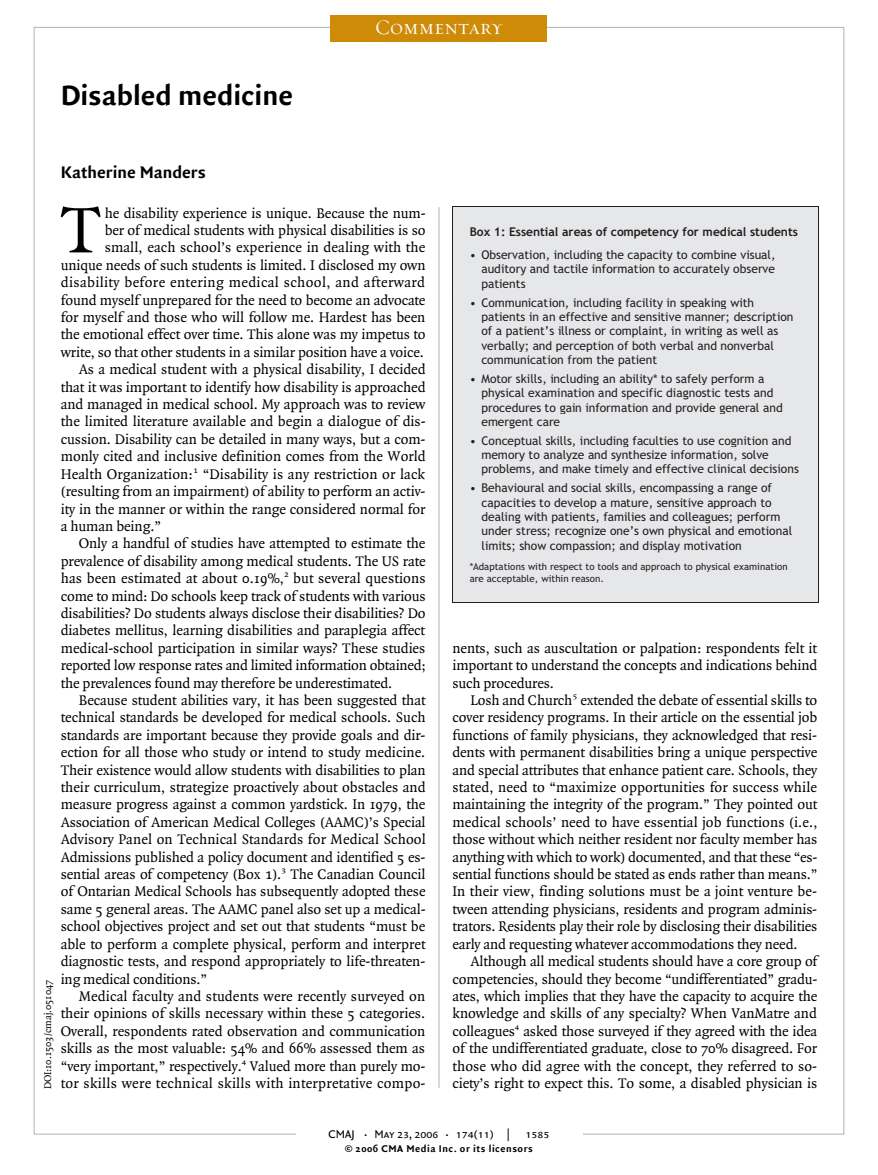
<style>
.page{position:relative;width:878px;height:1175px;background:#fff}
.page>*{position:absolute;margin:0;border:0;box-sizing:border-box;transform-origin:0 0}
.t1{font:70.35px "Quadraat";color:#000}
.t2{font:700 30px "Quadraat Sans";color:#000}
.t3{font:21px "Requiem Display HTF Small Caps";letter-spacing:.005em;color:#fff}
.t4{font:700 18px "Quadraat Sans";color:#000}
.t5{font:15px/17.4px "Quadraat";letter-spacing:-.005em;color:#000;text-align:justify}
.t6{font:15px "Quadraat";letter-spacing:.015em;color:#000}
.t7{font:15px "Quadraat";letter-spacing:.025em;color:#000}
.t8{font:12px/14.4px "Trebuchet MSPS";color:#231f20}
.t9{font:700 12px "Trebuchet MSPS";color:#231f20}
.t10{font:12px "Quadraat Sans Caps";color:#000}
.t11{font:700 10.5px "Quadraat Sans";letter-spacing:.05em;color:#000}
.t12{font:10.5px "Quadraat";color:#000}
.t13{font:9.75px/11.6px "Trebuchet MSPS";color:#231f20}
.s1{font-family:"Quadraat Small Caps"}
.s2{font-size:9px}
</style>
<div class="page">
<hr style="left:438px;top:207px;width:1px;height:881px;background:#b3b3b3">
<div style="left:331px;top:15px;width:216px;height:26px;background:#ce8b07"></div>
<div style="left:452px;top:206px;width:366px;height:397px;background:#e6e7e9"></div>
<h2 class="t2" style="left:61px;top:79px;width:234px">Disabled medicine</h2>
<p class="t4" style="left:61px;top:162px;width:147px">Katherine Manders</p>
<h3 class="t3" style="left:375px;top:15px;width:129px">Commentary</h3>
<h1 class="t1" style="left:61px;top:197px;width:41px">T</h1>
<p class="t5" style="left:105px;top:204px;width:322px">he disability experience is unique. Because the num-</p>
<p class="t5" style="left:105px;top:222px;width:322px">ber of medical students with physical disabilities is so</p>
<p class="t5" style="left:105px;top:239px;width:322px">small, each school’s experience in dealing with the</p>
<p class="t5" style="left:61px;top:257px;width:366px">unique needs of such students is limited. I disclosed my own</p>
<p class="t7" style="left:61px;top:275px;width:366px">disability before entering medical school, and afterward</p>
<p class="t5" style="left:61px;top:291px;width:366px">found myself unprepared for the need to become an advocate</p>
<p class="t5" style="left:61px;top:309px;width:366px">for myself and those who will follow me. Hardest has been</p>
<p class="t5" style="left:61px;top:326px;width:366px">the emotional effect over time. This alone was my impetus to</p>
<p class="t5" style="left:61px;top:344px;width:365px">write, so that other students in a similar position have a voice.</p>
<p class="t5" style="left:79px;top:361px;width:348px">As a medical student with a physical disability, I decided</p>
<p class="t5" style="left:61px;top:378px;width:366px">that it was important to identify how disability is approached</p>
<p class="t5" style="left:61px;top:396px;width:366px">and managed in medical school. My approach was to review</p>
<p class="t5" style="left:61px;top:413px;width:366px">the limited literature available and begin a dialogue of dis-</p>
<p class="t5" style="left:61px;top:431px;width:366px">cussion. Disability can be detailed in many ways, but a com-</p>
<p class="t5" style="left:61px;top:448px;width:366px">monly cited and inclusive definition comes from the World</p>
<p class="t5" style="left:61px;top:465px;width:366px">Health Organization:<sup>1</sup> “Disability is any restriction or lack</p>
<p class="t5" style="left:61px;top:483px;width:366px">(resulting from an impairment) of ability to perform an activ-</p>
<p class="t5" style="left:61px;top:500px;width:366px">ity in the manner or within the range considered normal for</p>
<p class="t5" style="left:61px;top:518px;width:102px">a human being.”</p>
<p class="t5" style="left:79px;top:535px;width:348px">Only a handful of studies have attempted to estimate the</p>
<p class="t5" style="left:61px;top:552px;width:366px">prevalence of disability among medical students. The US rate</p>
<p class="t5" style="left:61px;top:570px;width:366px">has been estimated at about 0.19%,<sup>2</sup> but several questions</p>
<p class="t5" style="left:61px;top:587px;width:366px">come to mind: Do schools keep track of students with various</p>
<p class="t5" style="left:61px;top:605px;width:366px">disabilities? Do students always disclose their disabilities? Do</p>
<p class="t5" style="left:61px;top:622px;width:366px">diabetes mellitus, learning disabilities and paraplegia affect</p>
<p class="t5" style="left:61px;top:639px;width:366px">medical-school participation in similar ways? These studies</p>
<p class="t5" style="left:61px;top:657px;width:366px">reported low response rates and limited information obtained;</p>
<p class="t5" style="left:61px;top:674px;width:333px">the prevalences found may therefore be underestimated.</p>
<p class="t5" style="left:79px;top:692px;width:348px">Because student abilities vary, it has been suggested that</p>
<p class="t5" style="left:61px;top:709px;width:366px">technical standards be developed for medical schools. Such</p>
<p class="t5" style="left:61px;top:726px;width:366px">standards are important because they provide goals and dir-</p>
<p class="t5" style="left:61px;top:744px;width:366px">ection for all those who study or intend to study medicine.</p>
<p class="t5" style="left:61px;top:761px;width:366px">Their existence would allow students with disabilities to plan</p>
<p class="t5" style="left:61px;top:779px;width:366px">their curriculum, strategize proactively about obstacles and</p>
<p class="t5" style="left:61px;top:796px;width:366px">measure progress against a common yardstick. In 1979, the</p>
<p class="t5" style="left:61px;top:813px;width:366px">Association of American Medical Colleges (AAMC)’s Special</p>
<p class="t5" style="left:61px;top:831px;width:366px">Advisory Panel on Technical Standards for Medical School</p>
<p class="t5" style="left:61px;top:848px;width:366px">Admissions published a policy document and identified 5 es-</p>
<p class="t5" style="left:61px;top:866px;width:366px">sential areas of competency (Box <span class="s1">1</span>).<sup>3</sup> The Canadian Council</p>
<p class="t5" style="left:61px;top:883px;width:366px">of Ontarian Medical Schools has subsequently adopted these</p>
<p class="t5" style="left:61px;top:900px;width:366px">same 5 general areas. The AAMC panel also set up a medical-</p>
<p class="t5" style="left:61px;top:918px;width:366px">school objectives project and set out that students “must be</p>
<p class="t5" style="left:61px;top:935px;width:366px">able to perform a complete physical, perform and interpret</p>
<p class="t5" style="left:61px;top:953px;width:366px">diagnostic tests, and respond appropriately to life-threaten-</p>
<p class="t5" style="left:61px;top:970px;width:148px">ing medical conditions.”</p>
<p class="t5" style="left:79px;top:987px;width:348px">Medical faculty and students were recently surveyed on</p>
<p class="t5" style="left:61px;top:1005px;width:366px">their opinions of skills necessary within these 5 categories.</p>
<p class="t5" style="left:61px;top:1022px;width:366px">Overall, respondents rated observation and communication</p>
<p class="t5" style="left:61px;top:1040px;width:366px">skills as the most valuable: 54% and 66% assessed them as</p>
<p class="t5" style="left:61px;top:1057px;width:366px">“very important,” respectively.<sup>4</sup> Valued more than purely mo-</p>
<p class="t6" style="left:61px;top:1076px;width:366px">tor skills were technical skills with interpretative compo-</p>
<p class="t9" style="left:469px;top:228px;width:330px">Box 1: Essential areas of competency for medica students</p>
<p class="t8" style="left:481px;top:249px;width:295px;text-align:justify">Observation, including the capacity to combine visual, auditory and tactile information to accurately observe patients</p>
<p class="t8" style="left:481px;top:296px;width:313px">Communication, including facility in speaking with patients in an effective and sensitive manner; description of a patient’s illness or complaint, in writing as well as verbally and perception of both verbal and nonverbal communication from the patient</p>
<p class="t8" style="left:481px;top:372px;width:303px">Motor skills including an ability* to safely perform a physical examination and specific diagnostic tests and procedures to gain information and provide general and emergent care</p>
<p class="t8" style="left:481px;top:434px;width:319px">Conceptual skills, including faculties to use cognition and memory to analyze and synthesize information, solve problems, and make timely and effective clinical decisions</p>
<p class="t8" style="left:481px;top:482px;width:312px">Behavioural and social skills encompassing a range of capacities to develop a mature, sensitive approach to dealing with patients, families and colleagues; perform under stress; recognize one’s own physical and emotional limits show compassion; and display motivation</p>
<p class="t13" style="left:469px;top:562px;width:319px;text-indent:4px">Adaptations with respect to tools and approach to physical examination are acceptable, within reason.</p>
<p class="t5" style="left:452px;top:639px;width:366px">nents, such as auscultation or palpation: respondents felt it important to understand the concepts and indications behind such procedures.</p>
<p class="t5" style="left:452px;top:692px;width:366px;text-indent:18px">Losh and Church<sup>5</sup> extended the debate of essential skills to cover residency programs. In their article on the essential job functions of family physicians, they acknowledged that resi&shy;dents with permanent disabilities bring a unique perspective and special attributes that enhance patient care. Schools, they stated, need to “maximize opportunities for success while maintaining the integrity of the program.” They pointed out medical schools’ need to have essential job functions (i.e., those without which neither resident nor faculty member has anything with which to work) documented, and that these “es&shy;sential functions should be stated as ends rather than means.” In their view, finding solutions must be a joint venture be&shy;tween attending physicians, residents and program adminis&shy;trators. Residents play their role by disclosing their disabilities early and requesting whatever accommodations they need.</p>
<p class="t5" style="left:452px;top:953px;width:366px;text-indent:18px">Although all medical students should have a core group of competencies, should they become “undifferentiated” gradu&shy;ates, which implies that they have the capacity to acquire the knowledge and skills of any specialty? When VanMatre and colleagues<sup>4</sup> asked those surveyed if they agreed with the idea of the undifferentiated graduate, close to 70% disagreed. For those who did agree with the concept, they referred to so&shy;ciety’s right to expect this. To some, a disabled physician is</p>
<p class="t10" style="left:328px;top:1127px;width:222px">CMAJ <span class="s2">•</span> May 23, 2006 <span class="s2">•</span> 174(11) | 1585</p>
<p class="t11" style="left:345px;top:1142px;width:189px">© 2006 CMA Media Inc. or its licensors</p>
<p class="t12" style="left:43px;top:1089px;width:111px;rotate:-90deg">DOI:10.1503/cmaj.051047</p>
</div>
